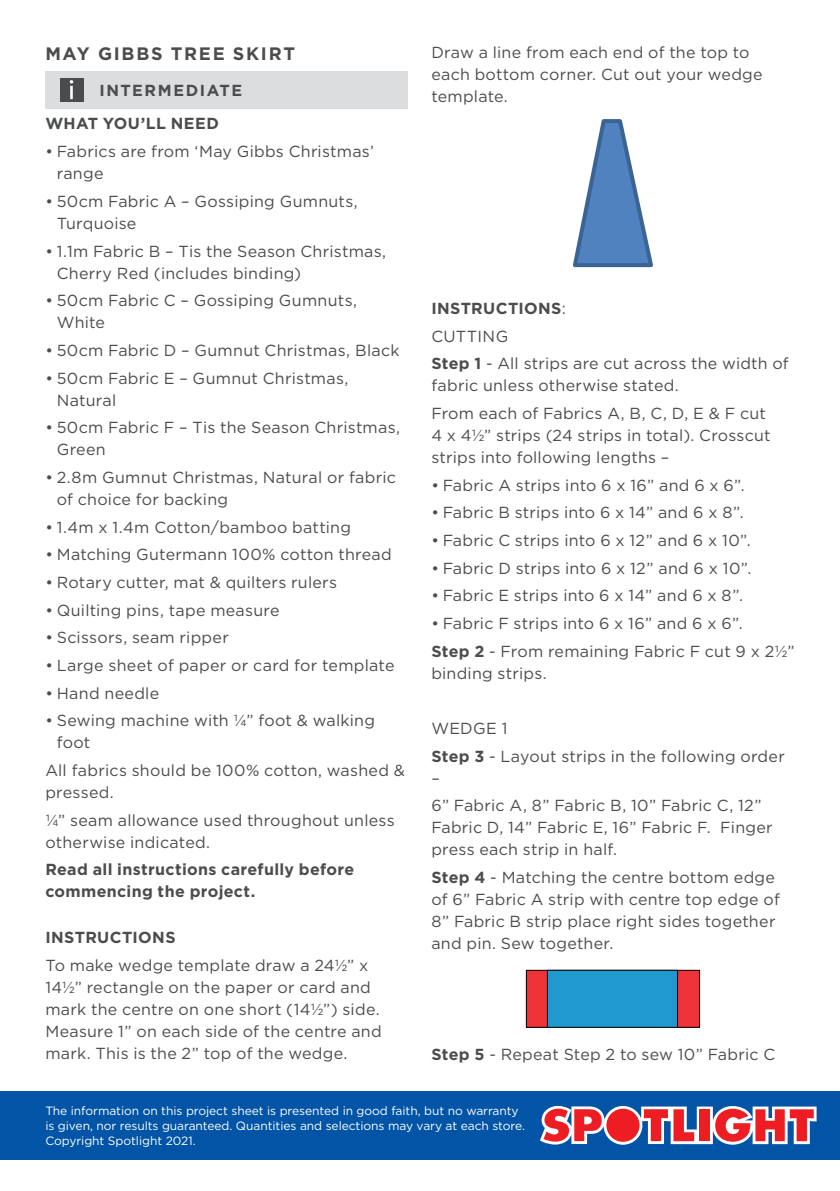
<style>
.page{position:relative;width:840px;height:1191px;background:#fff}
.page>*{position:absolute;margin:0;border:0;box-sizing:border-box;transform-origin:0 0}
.t1{font:700 18px "Gotham";letter-spacing:.095em;color:#4b4c4d}
.t2{font:16px/22px "Gotham";letter-spacing:.015em;color:#4b4c4d}
.t3{font:700 16px/22px "Gotham";letter-spacing:.02em;color:#4b4c4d}
.t4{font:700 16px "Gotham";letter-spacing:.095em;color:#4b4c4d}
.t5{font:12px/15px "Gotham";letter-spacing:-.005em;color:#fff}
.s1{font-weight:700}
</style>
<div class="page">
<div style="left:45px;top:71px;width:363px;height:37px;background:#dcdddf"></div>
<div style="left:60px;top:78px;width:23px;height:23px;background:#4b4c4d"></div>
<svg style="left:70px;top:80px;width:3px;height:19px"></svg>
<svg style="left:573px;top:119px;width:79px;height:148px"></svg>
<div style="left:526px;top:970px;width:173px;height:57px;background:#ee3339"></div>
<div style="left:525px;top:969px;width:174px;height:58px;border:1px solid #000002"></div>
<div style="left:547px;top:970px;width:130px;height:57px;background:#209ace"></div>
<div style="left:546px;top:969px;width:131px;height:58px;border:1px solid #000002"></div>
<div style="left:0;top:1090px;width:839px;height:69px;background:#0154a6"></div>
<svg style="left:540px;top:1106px;width:276px;height:38px;background:#c77183"></svg>
<p class="t1" style="left:45px;top:41px;width:251px">MAY GIBBS TREE SKIRT</p>
<p class="t4" style="left:99px;top:79px;width:144px">INTERMEDIATE</p>
<p class="t3" style="left:45px;top:113px;width:175px">WHAT YOU’LL NEED</p>
<p class="t2" style="left:57px;top:140px;width:318px;text-indent:-11px">• Fabrics are from ‘May Gibbs Christmas’ range</p>
<p class="t2" style="left:57px;top:190px;width:302px;text-indent:-11px">• 50cm Fabric A – Gossiping Gumnuts,<br>Turquoise</p>
<p class="t2" style="left:57px;top:239px;width:331px;text-indent:-11px">• 1.1m Fabric B – Tis the Season Christmas,<br>Cherry Red (includes binding)</p>
<p class="t2" style="left:57px;top:289px;width:301px;text-indent:-11px">• 50cm Fabric C – Gossiping Gumnuts,<br>White</p>
<p class="t2" style="left:45px;top:339px;width:355px">• 50cm Fabric D – Gumnut Christmas, Black</p>
<p class="t2" style="left:57px;top:366px;width:293px;text-indent:-11px">• 50cm Fabric E – Gumnut Christmas,<br>Natural</p>
<p class="t2" style="left:57px;top:416px;width:344px;text-indent:-11px">• 50cm Fabric F – Tis the Season Christmas,<br>Green</p>
<p class="t2" style="left:57px;top:466px;width:340px;text-indent:-11px">• 2.8m Gumnut Christmas, Natural or fabric of choice for backing</p>
<p class="t2" style="left:45px;top:515px;width:307px">• 1.4m x 1.4m Cotton/bamboo batting</p>
<p class="t2" style="left:45px;top:543px;width:347px">• Matching Gutermann 100% cotton thread</p>
<p class="t2" style="left:45px;top:571px;width:293px">• Rotary cutter, mat &amp; quilters rulers</p>
<p class="t2" style="left:45px;top:598px;width:235px">• Quilting pins, tape measure</p>
<p class="t2" style="left:45px;top:626px;width:185px">• Scissors, seam ripper</p>
<p class="t2" style="left:45px;top:654px;width:350px">• Large sheet of paper or card for template</p>
<p class="t2" style="left:45px;top:681px;width:115px">• Hand needle</p>
<p class="t2" style="left:57px;top:709px;width:319px;text-indent:-11px">• Sewing machine with ¼” foot &amp; walking foot</p>
<p class="t2" style="left:45px;top:759px;width:361px">All fabrics should be 100% cotton, washed &amp; pressed.</p>
<p class="t2" style="left:45px;top:808px;width:351px">¼” seam allowance used throughout unless otherwise indicated.</p>
<p class="t3" style="left:45px;top:858px;width:310px">Read all instructions carefully before commencing the project.</p>
<p class="t3" style="left:45px;top:926px;width:132px">INSTRUCTIONS</p>
<p class="t2" style="left:45px;top:953px;width:338px">To make wedge template draw a 24½” x 14½” rectangle on the paper or card and mark the centre on one short (14½”) side.<br>Measure 1” on each side of the centre and mark. This is the 2” top of the wedge.</p>
<p class="t2" style="left:431px;top:41px;width:333px">Draw a line from each end of the top to each bottom corner. Cut out your wedge template.</p>
<p class="t2" style="left:431px;top:294px;width:359px;line-height:27.6px"><span class="s1">INSTRUCTIONS</span>:<br>CUTTING<br><span class="s1">Step 1</span> - All strips are cut across the width of</p>
<p class="t2" style="left:431px;top:371px;width:336px;line-height:27.6px">fabric unless otherwise stated.<br>From each of Fabrics A, B, C, D, E &amp; F cut</p>
<p class="t2" style="left:431px;top:424px;width:340px">4 x 4½” strips (24 strips in total). Crosscut strips into following lengths –</p>
<p class="t2" style="left:431px;top:473px;width:315px">• Fabric A strips into 6 x 16” and 6 x 6”.</p>
<p class="t2" style="left:431px;top:501px;width:314px">• Fabric B strips into 6 x 14” and 6 x 8”.</p>
<p class="t2" style="left:431px;top:529px;width:321px">• Fabric C strips into 6 x 12” and 6 x 10”.</p>
<p class="t2" style="left:431px;top:556px;width:321px">• Fabric D strips into 6 x 12” and 6 x 10”.</p>
<p class="t2" style="left:431px;top:584px;width:313px">• Fabric E strips into 6 x 14” and 6 x 8”.</p>
<p class="t2" style="left:431px;top:609px;width:364px;line-height:27.6px">• Fabric F strips into 6 x 16” and 6 x 6”.<br><span class="s1">Step 2</span> - From remaining Fabric F cut 9 x 2½”</p>
<p class="t2" style="left:431px;top:661px;width:117px">binding strips.</p>
<p class="t2" style="left:431px;top:714px;width:355px;line-height:27.6px">WEDGE 1<br><span class="s1">Step 3</span> - Layout strips in the following order</p>
<p class="t2" style="left:431px;top:764px;width:331px;line-height:27.6px">–<br>6” Fabric A, 8” Fabric B, 10” Fabric C, 12”</p>
<p class="t2" style="left:431px;top:816px;width:343px">Fabric D, 14” Fabric E, 16” Fabric F. Finger press each strip in half.</p>
<p class="t2" style="left:431px;top:866px;width:350px"><span class="s1">Step 4</span> - Matching the centre bottom edge of 6” Fabric A strip with centre top edge of 8” Fabric B strip place right sides together and pin. Sew together.</p>
<p class="t2" style="left:431px;top:1042px;width:345px"><span class="s1">Step 5</span> - Repeat Step 2 to sew 10” Fabric C</p>
<p class="t5" style="left:45px;top:1103px;width:481px">The information on this project sheet is presented in good faith, but no warranty is given, nor results guaranteed. Quantities and selections may vary at each store.<br>Copyright Spotlight 2021.</p>
</div>
